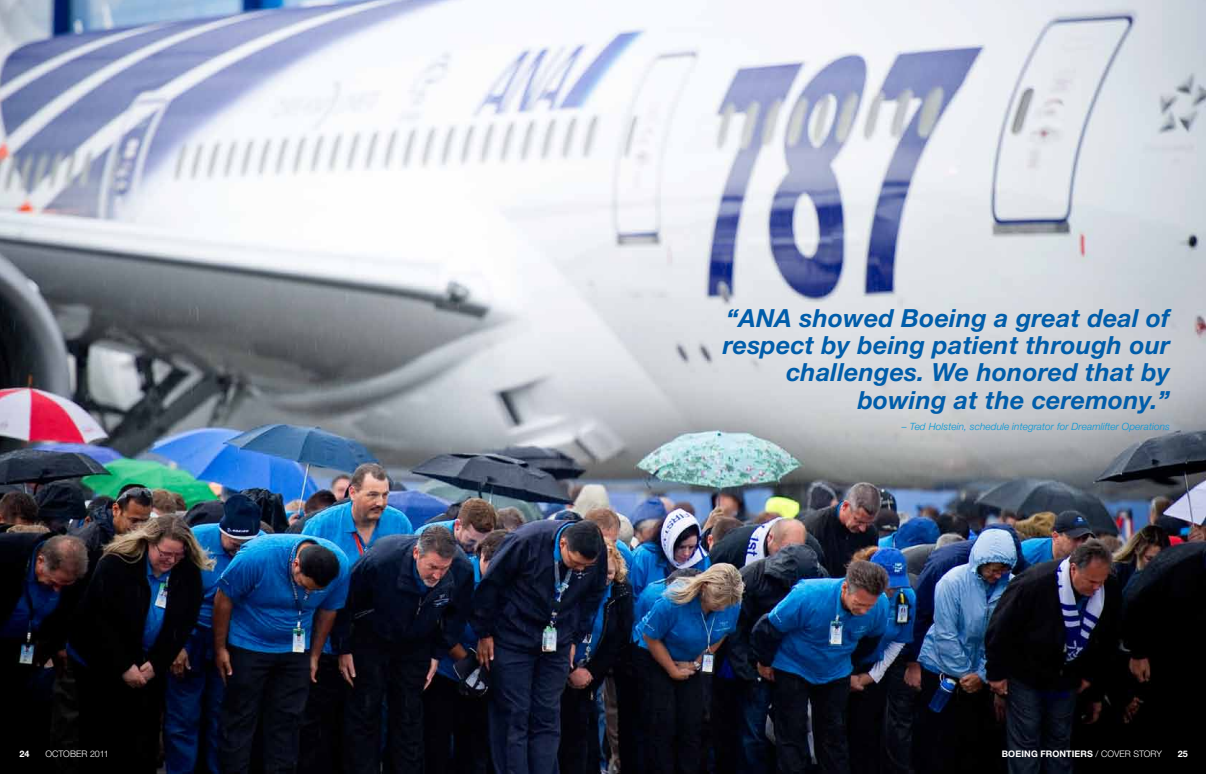
<style>
.page{position:relative;width:1206px;height:774px;background:#fff}
.page>*{position:absolute;margin:0;border:0;box-sizing:border-box;transform-origin:0 0}
.t1{font:italic 700 25px/27.2px "Helvetica Neue";letter-spacing:.01em;color:#005daa;text-align:right}
.t2{font:italic 300 10px "Helvetica Neue";letter-spacing:.01em;color:#0096d6}
.t3{font:700 9px "Helvetica Neue LT Std";letter-spacing:.015em;color:#fff}
.t4{font:300 9px "Helvetica Neue LT Std";letter-spacing:-.005em;color:#fff}
.s1{font-weight:300}
</style>
<div class="page">
<img style="left:0;top:0;width:1206px;height:774px">
<div style="left:1170px;top:744px;width:36px;height:20px;background:#000"></div>
<div style="left:0;top:744px;width:36px;height:20px;background:#000"></div>
<p class="t1" style="left:723px;top:304px;width:449px">“ANA showed Boeing a great deal of respect by being patient through our challenges. We honored that by bowing at the ceremony.”</p>
<p class="t2" style="left:902px;top:420px;width:270px">– Ted Holstein, schedule integrator for Dreamlifter Operations</p>
<p class="t3" style="left:20px;top:748px;width:12px">24</p>
<p class="t4" style="left:46px;top:749px;width:65px">OCTOBER 2011</p>
<p class="t3" style="left:1002px;top:749px;width:162px">BOEING FRONTIERS <span class="s1">/ COVER STORY</span></p>
<p class="t3" style="left:1178px;top:748px;width:12px">25</p>
</div>
